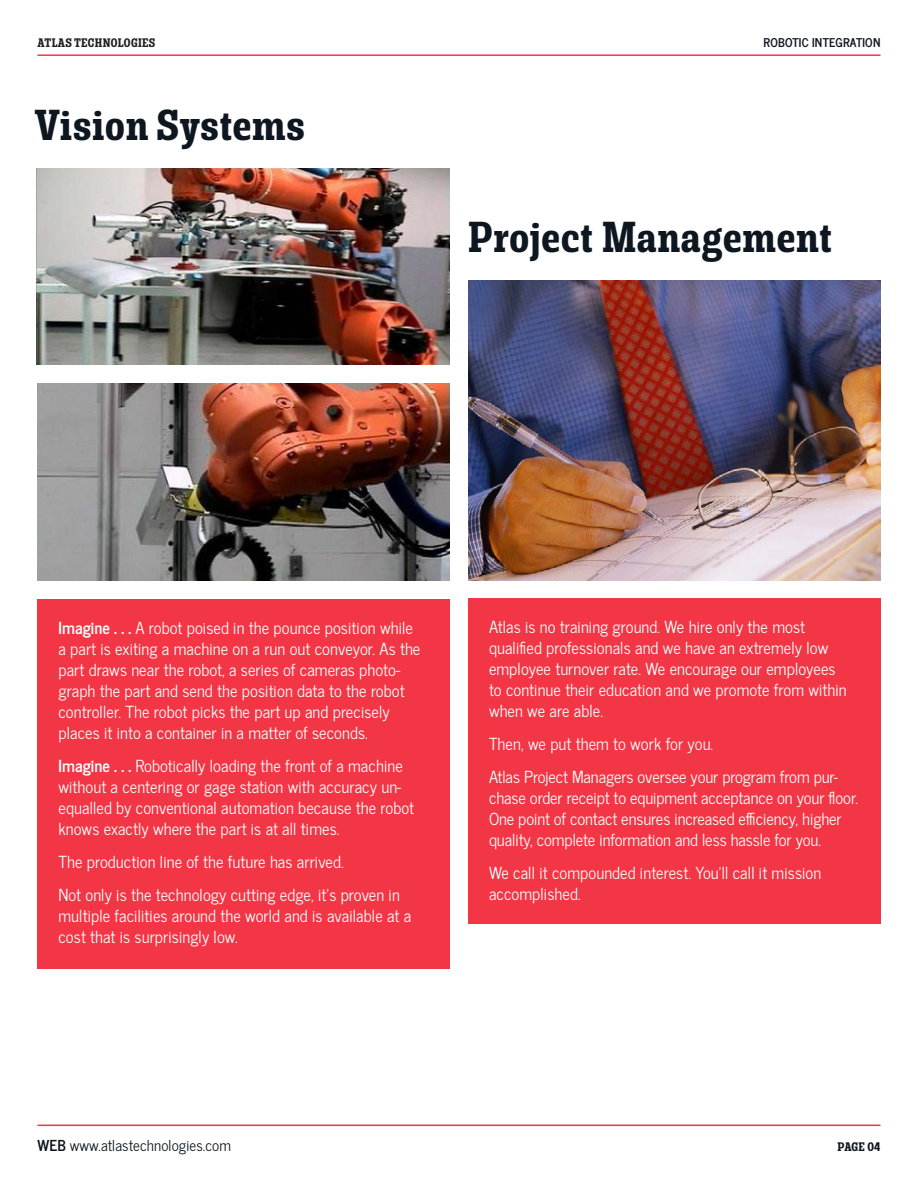
<style>
.page{position:relative;width:918px;height:1188px;background:#fff}
.page>*{position:absolute;margin:0;border:0;box-sizing:border-box;transform-origin:0 0}
.Large_Title{font:700 42px "Rude Slab Condensed";letter-spacing:.02em;color:#0e171f}
.Main_Body_Paragraph{font:16.5px/21px "News Cycle";letter-spacing:.005em;color:#fff}
.t1{font:15px "News Cycle";letter-spacing:.005em;color:#0e171f}
.Folios{font:700 12px "News Cycle";letter-spacing:.02em;color:#0e171f}
.t2{font:700 12px "Rude Slab Condensed";letter-spacing:.03em;color:#231f20}
.t3{font:700 12px "Rude Slab Condensed";letter-spacing:.015em;color:#0e171f}
.s1{font-weight:700}
</style>
<div class="page">
<img style="left:37px;top:168px;width:413px;height:196px">
<div style="left:38px;top:600px;width:412px;height:369px;background:#f23645"></div>
<hr style="left:38px;top:1125px;width:842px;height:1px;background:#f23645">
<hr style="left:38px;top:54px;width:842px;height:2px;background:#f23645">
<div style="left:468px;top:598px;width:412px;height:326px;background:#f23645"></div>
<img style="left:468px;top:280px;width:412px;height:300px">
<img style="left:38px;top:384px;width:412px;height:196px">
<p class="t2" style="left:38px;top:35px;width:119px">ATLAS TECHNOLOGIES</p>
<p class="Folios" style="left:764px;top:31px;width:118px">ROBOTIC INTEGRATION</p>
<p class="Large_Title" style="left:35px;top:98px;width:271px">Vision Systems</p>
<p class="Large_Title" style="left:468px;top:210px;width:365px">Project Management</p>
<p class="Main_Body_Paragraph" style="left:58px;top:617px;width:363px"><span class="s1">Imagine . . .</span> A robot poised in the pounce position while a part is exiting a machine on a run out conveyor. As the part draws near the robot, a series of cameras photo&shy;graph the part and send the position data to the robot controller. The robot picks the part up and precisely places it into a container in a matter of seconds.</p>
<p class="Main_Body_Paragraph" style="left:58px;top:755px;width:357px"><span class="s1">Imagine . . .</span> Robotically loading the front of a machine without a centering or gage station with accuracy un&shy;equalled by conventional automation because the robot knows exactly where the part is at all times.</p>
<p class="Main_Body_Paragraph" style="left:58px;top:851px;width:287px">The production line of the future has arrived.</p>
<p class="Main_Body_Paragraph" style="left:58px;top:884px;width:354px">Not only is the technology cutting edge, it’s proven in multiple facilities around the world and is available at a cost that is surprisingly low.</p>
<p class="Main_Body_Paragraph" style="left:489px;top:615px;width:359px">Atlas is no training ground. We hire only the most qualified professionals and we have an extremely low employee turnover rate. We encourage our employees to continue their education and we promote from within when we are able.</p>
<p class="Main_Body_Paragraph" style="left:489px;top:732px;width:226px">Then, we put them to work for you.</p>
<p class="Main_Body_Paragraph" style="left:489px;top:765px;width:371px">Atlas Project Managers oversee your program from pur&shy;chase order receipt to equipment acceptance on your floor.<br>One point of contact ensures increased efficiency, higher quality, complete information and less hassle for you.</p>
<p class="Main_Body_Paragraph" style="left:489px;top:861px;width:334px">We call it compounded interest. You’ll call it mission accomplished.</p>
<p class="t1" style="left:38px;top:1132px;width:195px"><span class="s1">WEB</span> www.atlastechnologies.com</p>
<p class="t3" style="left:838px;top:1139px;width:44px">PAGE 04</p>
</div>
